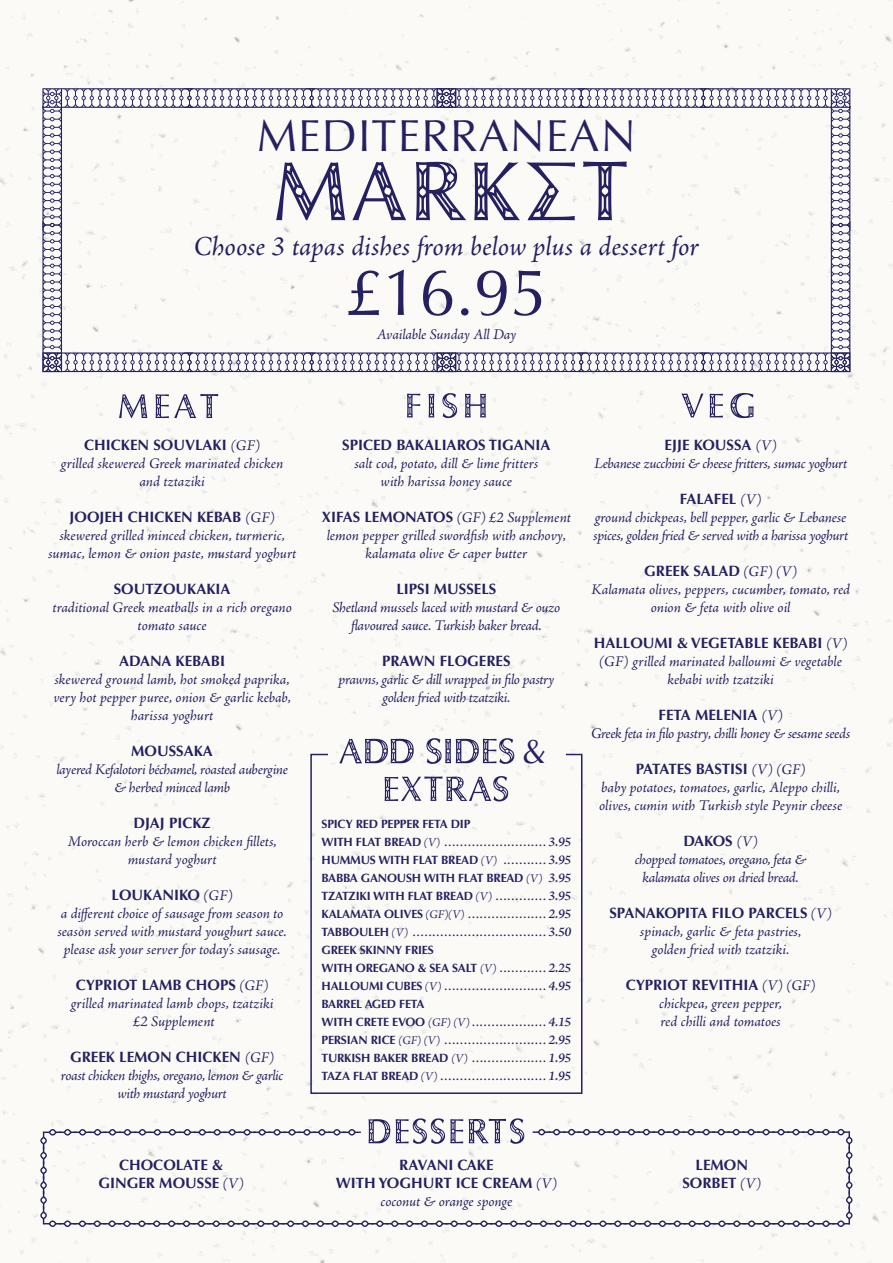
<style>
.page{position:relative;width:893px;height:1263px;background:#fff}
.page>*{position:absolute;margin:0;border:0;box-sizing:border-box;transform-origin:0 0}
.t1{font:66px "Optima";color:#252161}
.t2{font:45px "Optima";letter-spacing:.025em;color:#252161}
.t3{font:34.65px "Optima";color:#252161}
.t4{font:italic 27.9px "Adobe Jenson Pro";letter-spacing:-.005em;color:#252161}
.t5{font:italic 15px/18px "Adobe Jenson Pro";letter-spacing:-.005em;color:#252161;text-align:center}
.t6{font:700 15px/18px "Optima";color:#252161;text-align:center}
.t7{font:15px/18px "Optima";color:#252161}
.t8{font:italic 15px/18px "Adobe Jenson Pro";letter-spacing:-.03em;color:#252161;text-align:center}
.t9{font:italic 15px/18px "Adobe Jenson Pro";letter-spacing:-.025em;color:#252161;text-align:center}
.t10{font:700 12px/18px "Optima";letter-spacing:-.015em;color:#252161;text-align:justify}
.s1{font-family:"Adobe Jenson Pro";font-weight:400;font-style:italic}
.s2{font-family:"Optima";font-weight:700;font-style:normal}
.s3{font-weight:700;font-size:12px}
.s4{font-family:"Adobe Jenson Pro";font-style:italic;font-size:12px}
.s5{font-family:"Adobe Jenson Pro";font-weight:600;font-style:italic;font-size:13.5px}
.s6{font-weight:400;font-size:15px}
</style>
<div class="page">
<img style="left:0;top:0;width:893px;height:1263px">
<svg style="left:42px;top:88px;width:808px;height:284px"></svg>
<svg style="left:442px;top:393px;width:15px;height:25px"></svg>
<svg style="left:407px;top:394px;width:13px;height:23px"></svg>
<svg style="left:429px;top:394px;width:5px;height:23px"></svg>
<svg style="left:465px;top:394px;width:21px;height:23px"></svg>
<svg style="left:119px;top:394px;width:28px;height:24px"></svg>
<svg style="left:156px;top:394px;width:62px;height:24px"></svg>
<svg style="left:731px;top:393px;width:23px;height:25px"></svg>
<svg style="left:710px;top:394px;width:13px;height:23px"></svg>
<svg style="left:681px;top:394px;width:22px;height:23px"></svg>
<svg style="left:426px;top:738px;width:88px;height:15px"></svg>
<svg style="left:339px;top:739px;width:75px;height:14px"></svg>
<svg style="left:310px;top:753px;width:273px;height:342px"></svg>
<svg style="left:40px;top:1118px;width:812px;height:109px"></svg>
<h2 class="t2" style="left:257px;top:109px;width:380px">MEDITERRANEAN</h2>
<h3 class="t4" style="left:194px;top:230px;width:507px">Choose 3 tapas dishes from below plus a dessert for</h3>
<h1 class="t1" style="left:345px;top:254px;width:203px">£16.95</h1>
<p class="t5" style="left:377px;top:326px;width:141px">Available Sunday All Day</p>
<p class="t6" style="left:84px;top:436px;width:177px">CHICKEN SOUVLAKI <span class="s1">(GF)</span></p>
<p class="t5" style="left:61px;top:455px;width:224px">grilled skewered Greek marinated chicken and tztaziki</p>
<p class="t6" style="left:70px;top:508px;width:207px">JOOJEH CHICKEN KEBAB <span class="s1">(GF)</span></p>
<p class="t5" style="left:48px;top:527px;width:250px">skewered grilled minced chicken, turmeric, sumac, lemon &amp; onion paste, mustard yoghurt</p>
<p class="t6" style="left:114px;top:580px;width:118px">SOUTZOUKAKIA</p>
<p class="t5" style="left:53px;top:599px;width:241px">traditional Greek meatballs in a rich oregano tomato sauce</p>
<p class="t6" style="left:119px;top:652px;width:107px">ADANA KEBABI</p>
<p class="t5" style="left:53px;top:671px;width:239px">skewered ground lamb, hot smoked paprika, very hot pepper puree, onion &amp; garlic kebab, harissa yoghurt</p>
<p class="t6" style="left:131px;top:742px;width:83px">MOUSSAKA</p>
<p class="t8" style="left:56px;top:761px;width:233px">layered Kefalotori béchamel, roasted aubergine &amp; herbed minced lamb</p>
<p class="t6" style="left:134px;top:814px;width:79px">DJAJ PICKZ</p>
<p class="t5" style="left:67px;top:833px;width:211px">Moroccan herb &amp; lemon chicken fillets, mustard yoghurt</p>
<p class="t6" style="left:112px;top:886px;width:123px">LOUKANIKO <span class="s1">(GF)</span></p>
<p class="t5" style="left:57px;top:905px;width:231px">a different choice of sausage from season to season served with mustard youghurt sauce. please ask your server for today’s sausage.</p>
<p class="t6" style="left:76px;top:976px;width:194px">CYPRIOT LAMB CHOPS <span class="s1">(GF)</span></p>
<p class="t5" style="left:71px;top:995px;width:204px">grilled marinated lamb chops, tzatziki £2 Supplement</p>
<p class="t6" style="left:70px;top:1048px;width:206px">GREEK LEMON CHICKEN <span class="s1">(GF)</span></p>
<p class="t8" style="left:61px;top:1067px;width:224px">roast chicken thighs, oregano, lemon &amp; garlic with mustard yoghurt</p>
<p class="t6" style="left:342px;top:436px;width:210px">SPICED BAKALIAROS TIGANIA</p>
<p class="t5" style="left:354px;top:455px;width:185px">salt cod, potato, dill &amp; lime fritters with harissa honey sauce</p>
<p class="t5" style="left:322px;top:509px;width:250px"><span class="s2">XIFAS LEMONATOS</span> (GF) £2 Supplement lemon pepper grilled swordfish with anchovy, kalamata olive &amp; caper butter</p>
<p class="t6" style="left:396px;top:580px;width:102px">LIPSI MUSSELS</p>
<p class="t9" style="left:332px;top:599px;width:229px">Shetland mussels laced with mustard &amp; ouzo flavoured sauce. Turkish baker bread.</p>
<p class="t6" style="left:382px;top:652px;width:130px">PRAWN FLOGERES</p>
<p class="t9" style="left:339px;top:671px;width:217px">prawns, garlic &amp; dill wrapped in filo pastry golden fried with tzatziki.</p>
<h3 class="t3" style="left:521px;top:731px;width:27px">&amp;</h3>
<p class="t10" style="left:321px;top:815px;width:150px">SPICY RED PEPPER FETA DIP</p>
<p class="t7" style="left:321px;top:832px;width:251px"><span class="s3">WITH FLAT BREAD</span> <span class="s4">(V)</span> .......................... <span class="s5">3.95</span></p>
<p class="t10" style="left:321px;top:851px;width:251px">HUMMUS WITH FLAT BREAD <span class="s1">(V)</span> <span class="s6">...........</span> <span class="s5">3.95<br></span>BABBA GANOUSH WITH FLAT BREAD <span class="s1">(V)</span> <span class="s5">3.95<br></span>TZATZIKI WITH FLAT BREAD <span class="s1">(V)</span> <span class="s6">.............</span> <span class="s5">3.95</span></p>
<p class="t7" style="left:321px;top:904px;width:251px"><span class="s3">KALAMATA OLIVES</span> <span class="s4">(GF)(V)</span> .................... <span class="s5">2.95<br></span><span class="s3">TABBOULEH</span> <span class="s4">(V)</span> .................................. <span class="s5">3.50</span></p>
<p class="t10" style="left:321px;top:941px;width:251px">GREEK SKINNY FRIES<br>WITH OREGANO &amp; SEA SALT <span class="s1">(V)</span> <span class="s6">............</span> <span class="s5">2.25</span></p>
<p class="t7" style="left:321px;top:976px;width:251px"><span class="s3">HALLOUMI CUBES</span> <span class="s4">(V)</span> .......................... <span class="s5">4.95</span></p>
<p class="t10" style="left:321px;top:995px;width:105px">BARREL AGED FETA</p>
<p class="t7" style="left:321px;top:1012px;width:251px;text-align:justify"><span class="s3">WITH CRETE EVOO</span> <span class="s4">(GF) (V)</span>................... <span class="s5">4.15<br></span><span class="s3">PERSIAN RICE</span> <span class="s4">(GF) (V)</span> .......................... <span class="s5">2.95<br></span><span class="s3">TURKISH BAKER BREAD</span> <span class="s4">(V)</span> ................... <span class="s5">1.95<br></span><span class="s3">TAZA FLAT BREAD</span> <span class="s4">(V)</span> ........................... <span class="s5">1.95</span></p>
<p class="t6" style="left:665px;top:436px;width:114px">EJJE KOUSSA <span class="s1">(V)</span></p>
<p class="t8" style="left:594px;top:455px;width:254px">Lebanese zucchini &amp; cheese fritters, sumac yoghurt</p>
<p class="t6" style="left:680px;top:490px;width:83px">FALAFEL <span class="s1">(V)</span></p>
<p class="t5" style="left:593px;top:509px;width:256px;text-align:left">ground chickpeas, bell pepper, garlic &amp; Lebanese spices, golden fried &amp; served with a harissa yoghurt</p>
<p class="t6" style="left:644px;top:562px;width:154px">GREEK SALAD <span class="s1">(GF) (V)</span></p>
<p class="t5" style="left:591px;top:581px;width:261px">Kalamata olives, peppers, cucumber, tomato, red onion &amp; feta with olive oil</p>
<p class="t6" style="left:594px;top:634px;width:255px">HALLOUMI &amp; VEGETABLE KEBABI <span class="s1">(V)</span></p>
<p class="t5" style="left:599px;top:653px;width:244px">(GF) grilled marinated halloumi &amp; vegetable kebabi with tzatziki</p>
<p class="t6" style="left:659px;top:706px;width:126px">FETA MELENIA <span class="s1">(V)</span></p>
<p class="t8" style="left:591px;top:725px;width:261px">Greek feta in filo pastry, chilli honey &amp; sesame seeds</p>
<p class="t6" style="left:636px;top:760px;width:171px">PATATES BASTISI <span class="s1">(V) (GF)</span></p>
<p class="t5" style="left:599px;top:779px;width:245px;text-align:left">baby potatoes, tomatoes, garlic, Aleppo chilli, olives, cumin with Turkish style Peynir cheese</p>
<p class="t6" style="left:683px;top:832px;width:76px">DAKOS <span class="s1">(V)</span></p>
<p class="t8" style="left:635px;top:851px;width:173px">chopped tomatoes, oregano, feta &amp; kalamata olives on dried bread.</p>
<p class="t6" style="left:609px;top:904px;width:224px">SPANAKOPITA FILO PARCELS <span class="s1">(V)</span></p>
<p class="t5" style="left:640px;top:923px;width:163px">spinach, garlic &amp; feta pastries, golden fried with tzatziki.</p>
<p class="t6" style="left:626px;top:976px;width:191px">CYPRIOT REVITHIA <span class="s1">(V) (GF)</span></p>
<p class="t5" style="left:659px;top:995px;width:124px;text-align:left">chickpea, green pepper, red chilli and tomatoes</p>
<p class="t6" style="left:98px;top:1156px;width:147px">CHOCOLATE &amp;<br>GINGER MOUSSE <span class="s1">(V)</span></p>
<p class="t6" style="left:336px;top:1156px;width:223px">RAVANI CAKE<br>WITH YOGHURT ICE CREAM <span class="s1">(V)</span></p>
<p class="t5" style="left:381px;top:1193px;width:133px">coconut &amp; orange sponge</p>
<p class="t6" style="left:682px;top:1156px;width:80px">LEMON<br>SORBET <span class="s1">(V)</span></p>
</div>
